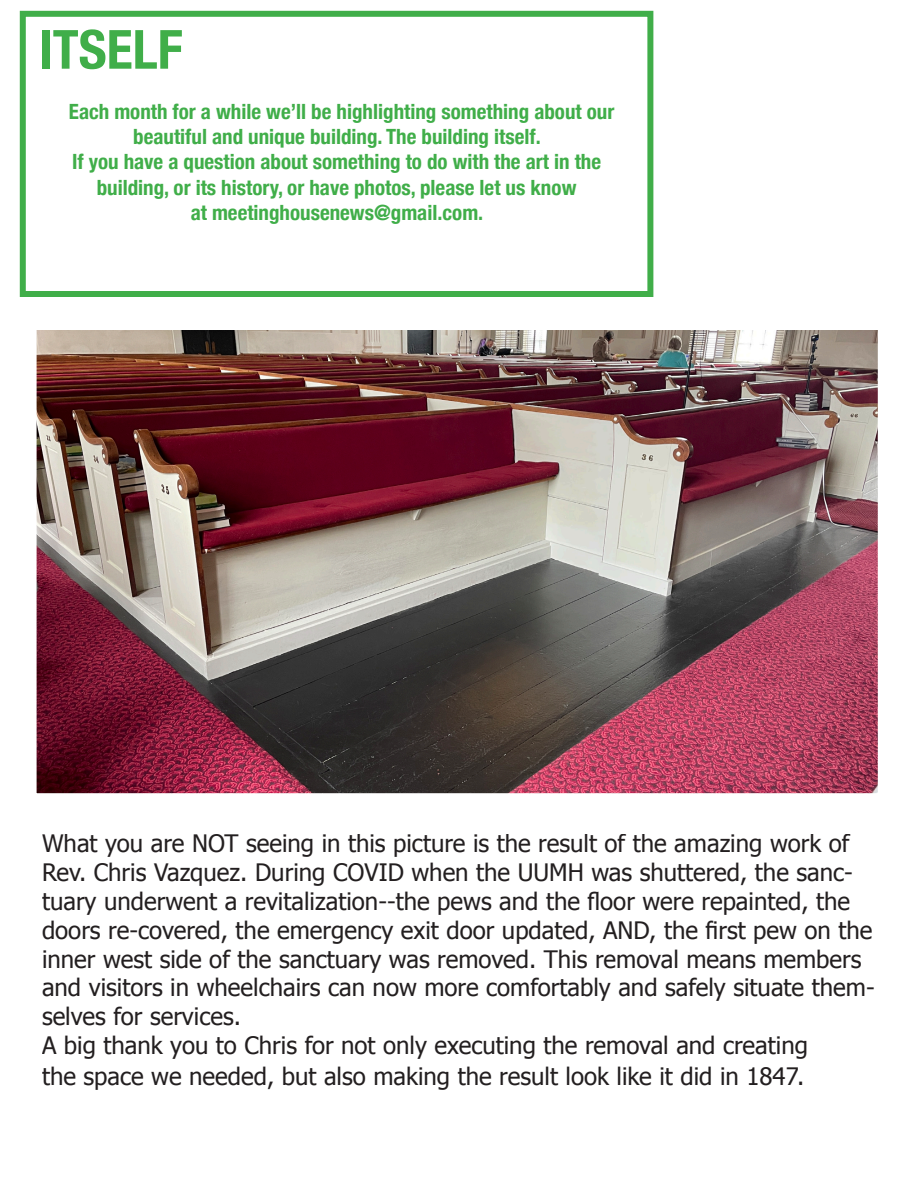
<style>
.page{position:relative;width:918px;height:1188px;background:#fff}
.page>*{position:absolute;margin:0;border:0;box-sizing:border-box;transform-origin:0 0}
.t1{font:700 condensed 54px "Helvetica Neue";color:#40ae49}
.t2{font:24px/28.8px "Tahoma";color:#231f20}
.t3{font:700 condensed 21px "Helvetica Neue";color:#40ae49}
</style>
<div class="page">
<div style="left:20px;top:11px;width:633px;height:286px;border:6px solid #40ae49"></div>
<img style="left:38px;top:331px;width:839px;height:461px">
<div style="left:31px;top:324px;width:853px;height:475px;border:6px solid #fff"></div>
<p class="t1" style="left:39px;top:5px;width:145px">ITSELF</p>
<p class="t3" style="left:69px;top:94px;width:547px">Each month for a while we’ll be highlighting something about our</p>
<p class="t3" style="left:133px;top:119px;width:409px">beautiful and unique building. The building itself.</p>
<p class="t3" style="left:72px;top:145px;width:531px">If you have a question about something to do with the art in the</p>
<p class="t3" style="left:97px;top:170px;width:481px">building, or its history, or have photos, please let us know</p>
<p class="t3" style="left:191px;top:195px;width:294px">at meetinghousenews@gmail.com.</p>
<p class="t2" style="left:42px;top:828px;width:834px">What you are NOT seeing in this picture is the result of the amazing work of Rev. Chris Vazquez. During COVID when the UUMH was shuttered, the sanc&shy;tuary underwent a revitalization--the pews and the floor were repainted, the doors re-covered, the emergency exit door updated, AND, the first pew on the inner west side of the sanctuary was removed. This removal means members and visitors in wheelchairs can now more comfortably and safely situate them&shy;selves for services.</p>
<p class="t2" style="left:42px;top:1029px;width:768px;line-height:30.6px">A big thank you to Chris for not only executing the removal and creating the space we needed, but also making the result look like it did in 1847.</p>
</div>
